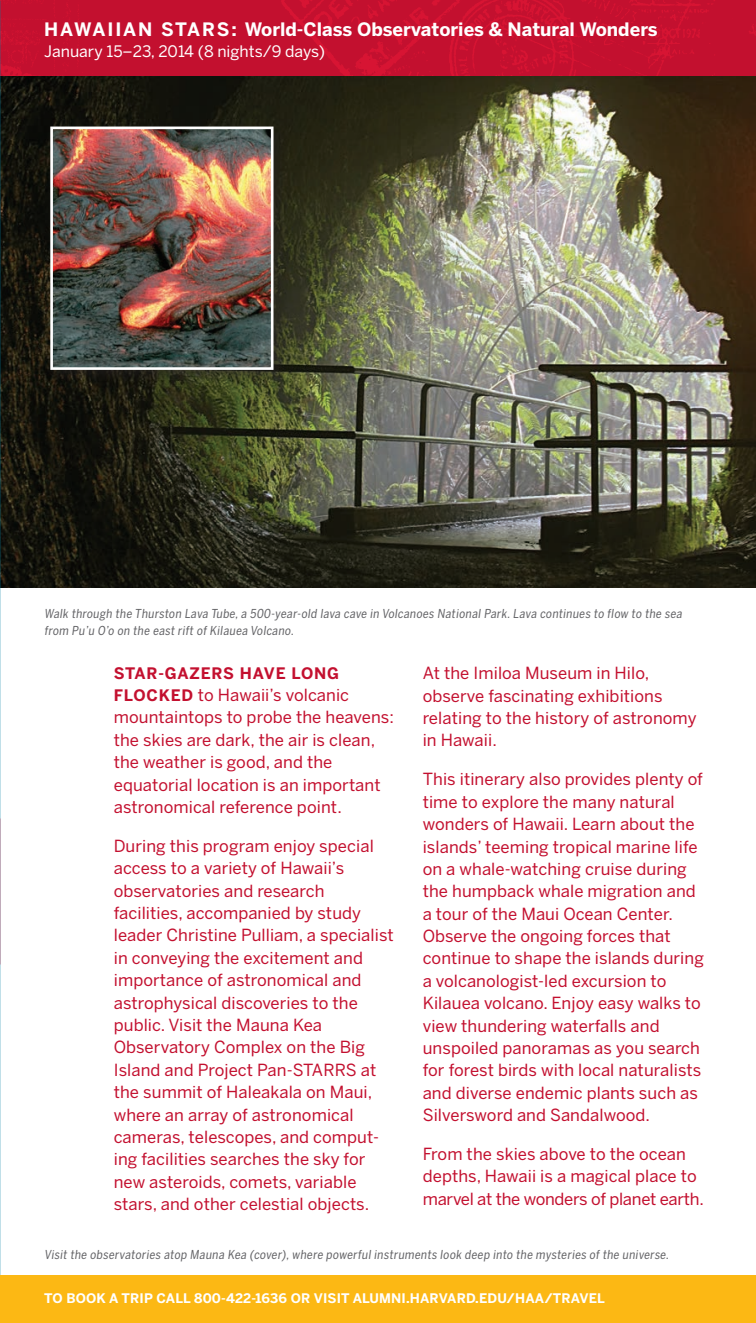
<style>
.page{position:relative;width:756px;height:1323px;background:#fff}
.page>*{position:absolute;margin:0;border:0;box-sizing:border-box;transform-origin:0 0}
._27__white_cap_head{font:700 18.38px "Benton Sans";color:#fff}
._12__red_text_9_12{font:16.62px/22.4px "Benton Sans";letter-spacing:.005em;color:#c3102f}
._27__white_cap_head-2{font:15.75px "Benton Sans";color:#fff}
._12__red_text_9_12-2{font:700 15.75px "Benton Sans";letter-spacing:.05em;color:#c3102f}
.t1{font:700 13.12px "Benton Sans";letter-spacing:.01em;color:#fff}
._12__red_text_9_12-3{font:12.25px/17.5px "Benton Sans Cond";color:#636366}
.s1{font-weight:700;font-size:15.75px}
</style>
<div class="page">
<img style="left:1px;top:76px;width:755px;height:512px">
<img style="left:1px;top:0;width:755px;height:76px">
<img style="left:0;top:0;width:1px;height:823px">
<div style="left:0;top:1276px;width:756px;height:47px;background:#fcb814"></div>
<img style="left:0;top:819px;width:1px;height:146px">
<div style="left:46px;top:122px;width:242px;height:263px;background:#231f20;opacity:.55"></div>
<img style="left:54px;top:131px;width:216px;height:235px">
<div style="left:50px;top:127px;width:224px;height:243px;border:3px solid #fff"></div>
<p class="_27__white_cap_head" style="left:44px;top:18px;width:615px">HAWAIIAN STARS: World-Class Observatories &amp; Natural Wonders</p>
<p class="_27__white_cap_head-2" style="left:44px;top:42px;width:283px">January 15–23, 2014 (8 nights/9 days)</p>
<p class="_12__red_text_9_12-3" style="left:44px;top:604px;width:641px">Walk through the Thurston Lava Tube, a 500-year-old lava cave in Volcanoes National Park. Lava continues to flow to the sea from Pu’u O’o on the east rift of Kilauea Volcano.</p>
<p class="_12__red_text_9_12-2" style="left:114px;top:664px;width:227px">STAR-GAZERS HAVE LONG</p>
<p class="_12__red_text_9_12" style="left:114px;top:684px;width:282px"><span class="s1">FLOCKED</span> to Hawaii’s volcanic mountaintops to probe the heavens: the skies are dark, the air is clean, the weather is good, and the equatorial location is an important astronomical reference point.</p>
<p class="_12__red_text_9_12" style="left:114px;top:834px;width:281px">During this program enjoy special access to a variety of Hawaii’s observatories and research facilities, accompanied by study leader Christine Pulliam, a specialist in conveying the excitement and importance of astronomical and astrophysical discoveries to the public. Visit the Mauna Kea<br>Observatory Complex on the Big<br>Island and Project Pan-STARRS at the summit of Haleakala on Maui, where an array of astronomical cameras, telescopes, and comput&shy;ing facilities searches the sky for new asteroids, comets, variable stars, and other celestial objects.</p>
<p class="_12__red_text_9_12" style="left:423px;top:662px;width:275px">At the Imiloa Museum in Hilo, observe fascinating exhibitions relating to the history of astronomy in Hawaii.</p>
<p class="_12__red_text_9_12" style="left:423px;top:768px;width:283px">This itinerary also provides plenty of time to explore the many natural wonders of Hawaii. Learn about the islands’ teeming tropical marine life on a whale-watching cruise during the humpback whale migration and a tour of the Maui Ocean Center.<br>Observe the ongoing forces that continue to shape the islands during a volcanologist-led excursion to Kilauea volcano. Enjoy easy walks to view thundering waterfalls and unspoiled panoramas as you search for forest birds with local naturalists and diverse endemic plants such as Silversword and Sandalwood.</p>
<p class="_12__red_text_9_12" style="left:423px;top:1143px;width:283px">From the skies above to the ocean depths, Hawaii is a magical place to marvel at the wonders of planet earth.</p>
<p class="_12__red_text_9_12-3" style="left:44px;top:1246px;width:628px">Visit the observatories atop Mauna Kea (cover), where powerful instruments look deep into the mysteries of the universe.</p>
<p class="t1" style="left:44px;top:1291px;width:562px">TO BOOK A TRIP CALL 800-422-1636 OR VISIT ALUMNI.HARVARD.EDU/HAA/TRAVEL</p>
</div>
